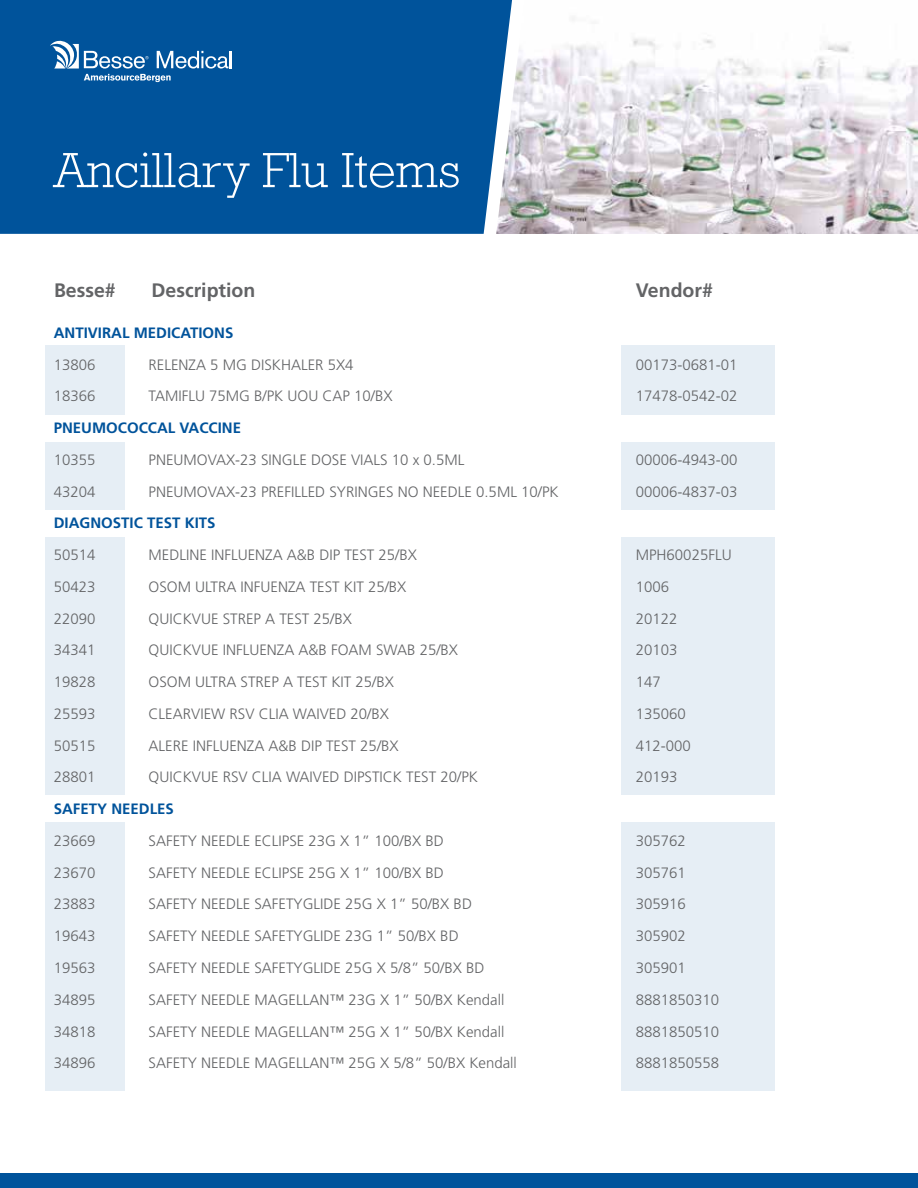
<style>
.page{position:relative;width:918px;height:1188px;background:#fff}
.page>*{position:absolute;margin:0;border:0;box-sizing:border-box;transform-origin:0 0}
.t1{font:300 50.25px "Rockwell";color:#fff}
.t2{font:700 19.5px "Frutiger";color:#636466}
.t3{font:300 15px "Frutiger";color:#636466}
.t4{font:700 15px "Frutiger";color:#00539b}
</style>
<div class="page">
<img style="left:525px;top:18px;width:393px;height:216px">
<svg style="left:512px;top:49px;width:13px;height:185px"></svg>
<div style="left:0;top:0;width:512px;height:234px;background:#00539b"></div>
<svg style="left:50px;top:40px;width:182px;height:42px;background:#3375af"></svg>
<div style="left:0;top:1174px;width:918px;height:14px;background:#00539b"></div>
<div style="left:45px;top:311px;width:80px;height:780px;background:#e6eef5"></div>
<div style="left:621px;top:311px;width:153px;height:780px;background:#e6eef5"></div>
<div style="left:30px;top:309px;width:751px;height:36px;background:#fff"></div>
<div style="left:37px;top:415px;width:751px;height:27px;background:#fff"></div>
<div style="left:37px;top:510px;width:751px;height:27px;background:#fff"></div>
<div style="left:37px;top:795px;width:751px;height:27px;background:#fff"></div>
<h1 class="t1" style="left:54px;top:142px;width:408px">Ancillary Flu Items</h1>
<h2 class="t2" style="left:54px;top:279px;width:63px">Besse#</h2>
<h2 class="t2" style="left:152px;top:279px;width:105px">Description</h2>
<h2 class="t2" style="left:636px;top:279px;width:78px">Vendor#</h2>
<p class="t4" style="left:54px;top:324px;width:181px">ANTIVIRAL MEDICATIONS</p>
<p class="t3" style="left:54px;top:356px;width:43px">13806</p>
<p class="t3" style="left:149px;top:356px;width:207px">RELENZA 5 MG DISKHALER 5X4</p>
<p class="t3" style="left:636px;top:356px;width:103px">00173-0681-01</p>
<p class="t3" style="left:54px;top:388px;width:43px">18366</p>
<p class="t3" style="left:149px;top:388px;width:246px">TAMIFLU 75MG B/PK UOU CAP 10/BX</p>
<p class="t3" style="left:636px;top:388px;width:103px">17478-0542-02</p>
<p class="t4" style="left:54px;top:419px;width:189px">PNEUMOCOCCAL VACCINE</p>
<p class="t3" style="left:54px;top:451px;width:43px">10355</p>
<p class="t3" style="left:149px;top:451px;width:317px">PNEUMOVAX-23 SINGLE DOSE VIALS 10 x 0.5ML</p>
<p class="t3" style="left:636px;top:451px;width:103px">00006-4943-00</p>
<p class="t3" style="left:54px;top:483px;width:43px">43204</p>
<p class="t3" style="left:149px;top:483px;width:412px">PNEUMOVAX-23 PREFILLED SYRINGES NO NEEDLE 0.5ML 10/PK</p>
<p class="t3" style="left:636px;top:483px;width:103px">00006-4837-03</p>
<p class="t4" style="left:54px;top:514px;width:163px">DIAGNOSTIC TEST KITS</p>
<p class="t3" style="left:54px;top:547px;width:43px">50514</p>
<p class="t3" style="left:149px;top:547px;width:270px">MEDLINE INFLUENZA A&amp;B DIP TEST 25/BX</p>
<p class="t3" style="left:636px;top:547px;width:97px">MPH60025FLU</p>
<p class="t3" style="left:54px;top:578px;width:43px">50423</p>
<p class="t3" style="left:149px;top:578px;width:259px">OSOM ULTRA INFUENZA TEST KIT 25/BX</p>
<p class="t3" style="left:636px;top:578px;width:35px">1006</p>
<p class="t3" style="left:54px;top:610px;width:43px">22090</p>
<p class="t3" style="left:149px;top:610px;width:205px">QUICKVUE STREP A TEST 25/BX</p>
<p class="t3" style="left:636px;top:610px;width:43px">20122</p>
<p class="t3" style="left:54px;top:642px;width:43px">34341</p>
<p class="t3" style="left:149px;top:642px;width:311px">QUICKVUE INFLUENZA A&amp;B FOAM SWAB 25/BX</p>
<p class="t3" style="left:636px;top:642px;width:43px">20103</p>
<p class="t3" style="left:54px;top:674px;width:43px">19828</p>
<p class="t3" style="left:149px;top:674px;width:247px">OSOM ULTRA STREP A TEST KIT 25/BX</p>
<p class="t3" style="left:636px;top:674px;width:27px">147</p>
<p class="t3" style="left:54px;top:705px;width:43px">25593</p>
<p class="t3" style="left:149px;top:705px;width:242px">CLEARVIEW RSV CLIA WAIVED 20/BX</p>
<p class="t3" style="left:636px;top:705px;width:52px">135060</p>
<p class="t3" style="left:54px;top:737px;width:43px">50515</p>
<p class="t3" style="left:149px;top:737px;width:252px">ALERE INFLUENZA A&amp;B DIP TEST 25/BX</p>
<p class="t3" style="left:636px;top:737px;width:57px">412-000</p>
<p class="t3" style="left:54px;top:769px;width:43px">28801</p>
<p class="t3" style="left:149px;top:769px;width:331px">QUICKVUE RSV CLIA WAIVED DIPSTICK TEST 20/PK</p>
<p class="t3" style="left:636px;top:769px;width:43px">20193</p>
<p class="t4" style="left:54px;top:800px;width:122px">SAFETY NEEDLES</p>
<p class="t3" style="left:54px;top:832px;width:43px">23669</p>
<p class="t3" style="left:149px;top:832px;width:297px">SAFETY NEEDLE ECLIPSE 23G X 1” 100/BX BD</p>
<p class="t3" style="left:636px;top:832px;width:52px">305762</p>
<p class="t3" style="left:54px;top:864px;width:43px">23670</p>
<p class="t3" style="left:149px;top:864px;width:297px">SAFETY NEEDLE ECLIPSE 25G X 1” 100/BX BD</p>
<p class="t3" style="left:636px;top:864px;width:52px">305761</p>
<p class="t3" style="left:54px;top:896px;width:43px">23883</p>
<p class="t3" style="left:149px;top:896px;width:325px">SAFETY NEEDLE SAFETYGLIDE 25G X 1” 50/BX BD</p>
<p class="t3" style="left:636px;top:896px;width:52px">305916</p>
<p class="t3" style="left:54px;top:928px;width:43px">19643</p>
<p class="t3" style="left:149px;top:928px;width:312px">SAFETY NEEDLE SAFETYGLIDE 23G 1” 50/BX BD</p>
<p class="t3" style="left:636px;top:928px;width:52px">305902</p>
<p class="t3" style="left:54px;top:959px;width:43px">19563</p>
<p class="t3" style="left:149px;top:959px;width:337px">SAFETY NEEDLE SAFETYGLIDE 25G X 5/8” 50/BX BD</p>
<p class="t3" style="left:636px;top:959px;width:52px">305901</p>
<p class="t3" style="left:54px;top:991px;width:43px">34895</p>
<p class="t3" style="left:149px;top:991px;width:357px">SAFETY NEEDLE MAGELLAN™ 23G X 1” 50/BX Kendall</p>
<p class="t3" style="left:636px;top:991px;width:85px">8881850310</p>
<p class="t3" style="left:54px;top:1023px;width:43px">34818</p>
<p class="t3" style="left:149px;top:1023px;width:357px">SAFETY NEEDLE MAGELLAN™ 25G X 1” 50/BX Kendall</p>
<p class="t3" style="left:636px;top:1023px;width:85px">8881850510</p>
<p class="t3" style="left:54px;top:1055px;width:43px">34896</p>
<p class="t3" style="left:149px;top:1055px;width:370px">SAFETY NEEDLE MAGELLAN™ 25G X 5/8” 50/BX Kendall</p>
<p class="t3" style="left:636px;top:1055px;width:85px">8881850558</p>
</div>
